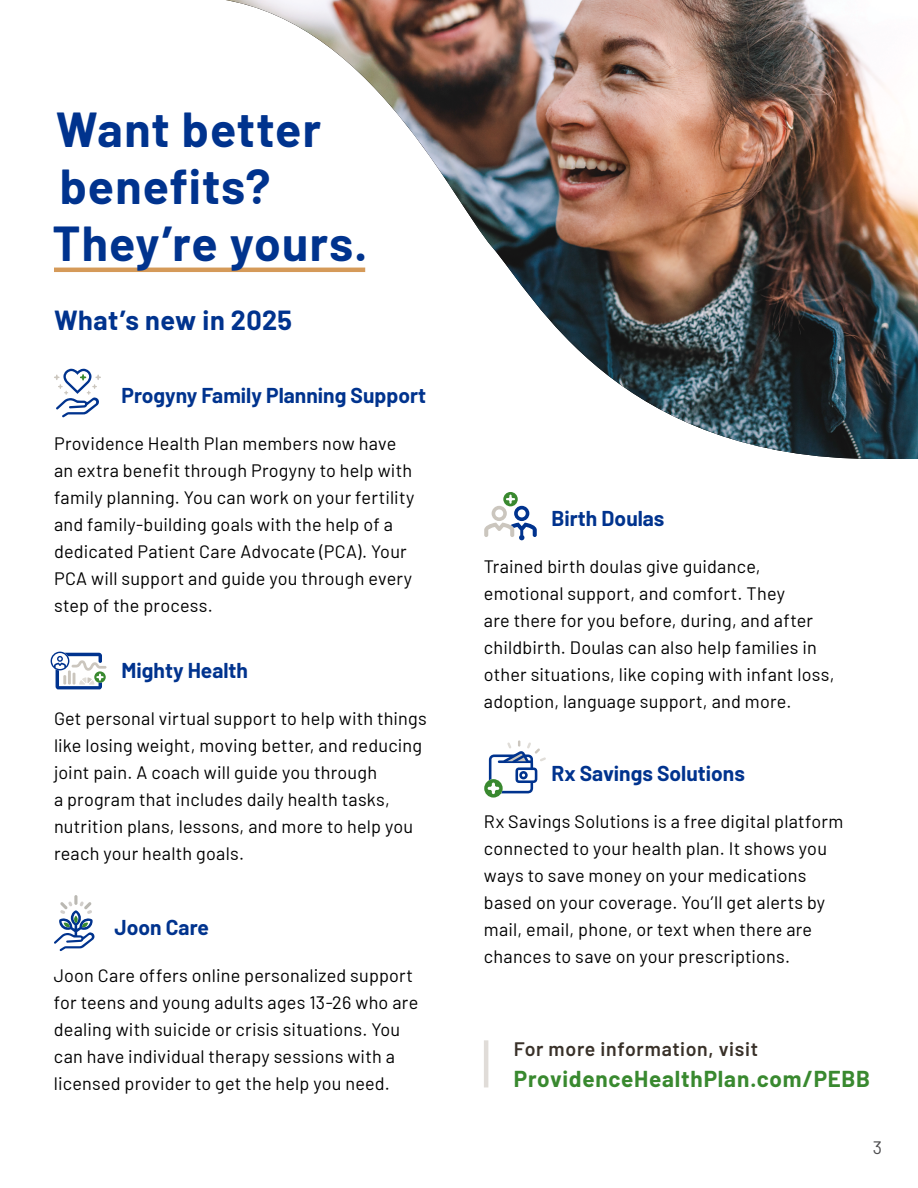
<style>
.page{position:relative;width:918px;height:1188px;background:#fff}
.page>*{position:absolute;margin:0;border:0;box-sizing:border-box;transform-origin:0 0}
.t1{font:700 48px/57px "Barlow";letter-spacing:.02em;color:#00338e}
.t2{font:700 27px "Barlow";letter-spacing:.015em;color:#00338e}
.t3{font:700 22.5px "Barlow";letter-spacing:.035em;color:#39892f}
.t4{font:700 21px "Barlow";color:#00338e}
.t5{font:600 19.5px "Barlow";letter-spacing:.03em;color:#393129}
.t6{font:18px/27px "Barlow";letter-spacing:.01em;color:#000}
.t7{font:18px "Barlow";color:#4d4d4f}
</style>
<div class="page">
<hr style="left:54px;top:268px;width:311px;height:4px;background:#d59a59">
<svg style="left:54px;top:369px;width:47px;height:48px"></svg>
<svg style="left:51px;top:652px;width:56px;height:37px"></svg>
<svg style="left:503px;top:492px;width:15px;height:14px"></svg>
<svg style="left:484px;top:495px;width:53px;height:45px"></svg>
<svg style="left:484px;top:740px;width:62px;height:58px"></svg>
<img style="left:226px;top:0;width:692px;height:459px">
<svg style="left:54px;top:895px;width:41px;height:56px"></svg>
<hr style="left:484px;top:1040px;width:4px;height:47px;background:#e0dcd8">
<h1 class="t1" style="left:53px;top:97px;width:316px">Want better benefits?<br>They’re yours.</h1>
<h2 class="t2" style="left:54px;top:300px;width:240px">What’s new in 2025</h2>
<p class="t4" style="left:122px;top:380px;width:306px">Progyny Family Planning Support</p>
<p class="t6" style="left:54px;top:429px;width:362px">Providence Health Plan members now have an extra benefit through Progyny to help with family planning. You can work on your fertility and family-building goals with the help of a dedicated Patient Care Advocate (PCA). Your PCA will support and guide you through every step of the process.</p>
<p class="t4" style="left:122px;top:655px;width:128px">Mighty Health</p>
<p class="t6" style="left:54px;top:704px;width:374px">Get personal virtual support to help with things like losing weight, moving better, and reducing joint pain. A coach will guide you through<br>a program that includes daily health tasks, nutrition plans, lessons, and more to help you reach your health goals.</p>
<p class="t4" style="left:115px;top:912px;width:96px">Joon Care</p>
<p class="t6" style="left:54px;top:961px;width:366px">Joon Care offers online personalized support for teens and young adults ages 13-26 who are dealing with suicide or crisis situations. You can have individual therapy sessions with a licensed provider to get the help you need.</p>
<p class="t4" style="left:551px;top:503px;width:115px">Birth Doulas</p>
<p class="t6" style="left:484px;top:552px;width:352px">Trained birth doulas give guidance, emotional support, and comfort. They<br>are there for you before, during, and after childbirth. Doulas can also help families in other situations, like coping with infant loss, adoption, language support, and more.</p>
<p class="t4" style="left:551px;top:757px;width:195px">Rx Savings Solutions</p>
<p class="t6" style="left:484px;top:806px;width:361px">Rx Savings Solutions is a free digital platform connected to your health plan. It shows you ways to save money on your medications based on your coverage. You’ll get alerts by mail, email, phone, or text when there are chances to save on your prescriptions.</p>
<p class="t5" style="left:514px;top:1035px;width:246px">For more information, visit</p>
<p class="t3" style="left:514px;top:1062px;width:358px">ProvidenceHealthPlan.com/PEBB</p>
<p class="t7" style="left:873px;top:1134px;width:11px">3</p>
</div>
